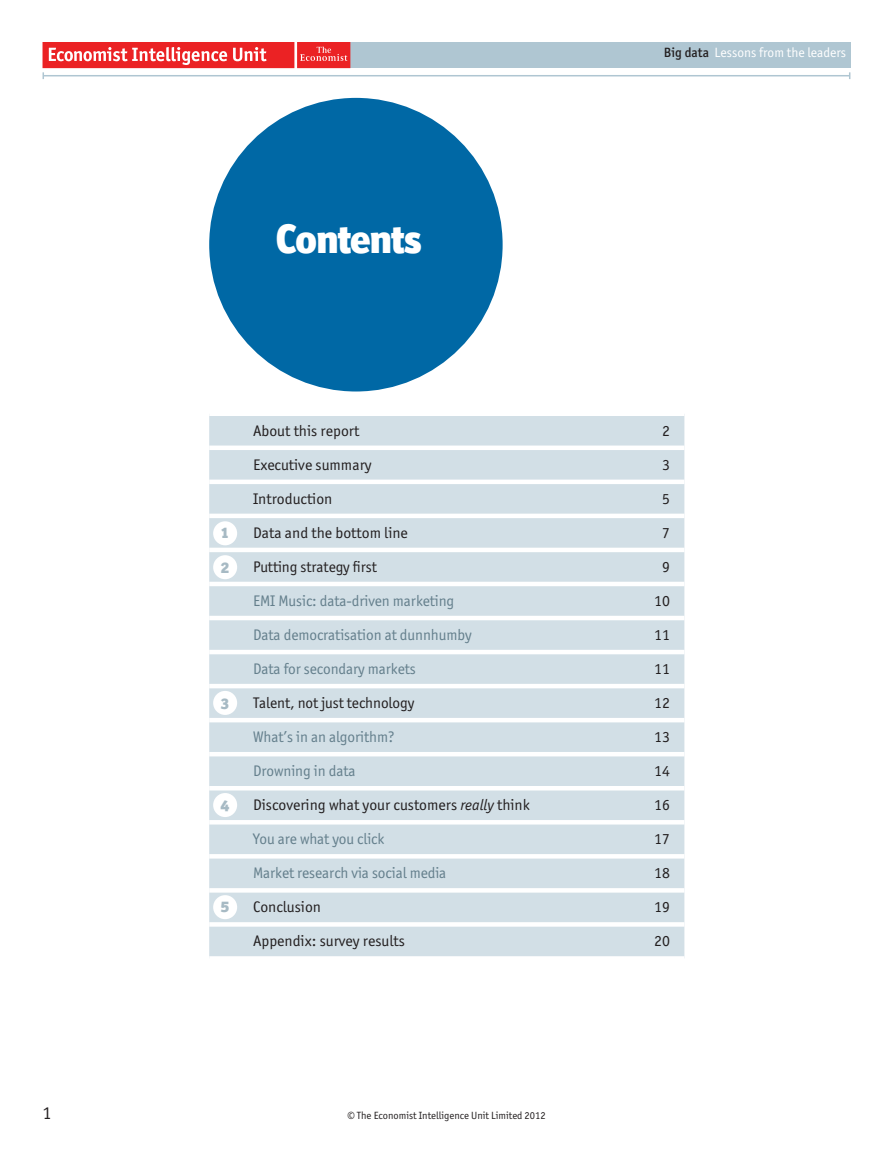
<style>
.page{position:relative;width:893px;height:1149px;background:#fff}
.page>*{position:absolute;margin:0;border:0;box-sizing:border-box;transform-origin:0 0}
.t1{font:900 40.5px "Officina Display";letter-spacing:-.01em;color:#fff}
.t2{font:18px "Officina San ITC";color:#231f20}
.t3{font:15.3px "Officina San ITC";color:#231f20}
.t4{font:15.3px "Officina San ITC";letter-spacing:-.005em;color:#647f8c}
.t5{font:900 15.3px "Officina Display";color:#a7bac4}
.t6{font:13.5px "Officina San ITC";color:#fff}
.t7{font:10.5px "Officina San ITC";color:#231f20}
.s1{font-weight:500;color:#231f20}
.s2{font-style:italic}
</style>
<div class="page">
<div style="left:350px;top:43px;width:500px;height:25px;background:#afc6d2"></div>
<hr style="left:43px;top:75px;width:807px;height:1px;background:#afc6d2">
<div style="left:297px;top:43px;width:53px;height:25px;background:#eb2224"></div>
<svg style="left:300px;top:47px;width:47px;height:14px"></svg>
<div style="left:43px;top:43px;width:251px;height:25px;background:#eb2224"></div>
<svg style="left:49px;top:47px;width:178px;height:18px"></svg>
<svg style="left:233px;top:47px;width:33px;height:14px"></svg>
<div style="left:209px;top:416px;width:475px;height:539px;background:#d2dfe6"></div>
<div style="left:209px;top:445px;width:475px;height:5px;background:#fff"></div>
<div style="left:209px;top:479px;width:475px;height:5px;background:#fff"></div>
<div style="left:209px;top:513px;width:475px;height:5px;background:#fff"></div>
<div style="left:209px;top:547px;width:475px;height:5px;background:#fff"></div>
<div style="left:209px;top:581px;width:475px;height:5px;background:#fff"></div>
<div style="left:209px;top:615px;width:475px;height:5px;background:#fff"></div>
<div style="left:209px;top:649px;width:475px;height:5px;background:#fff"></div>
<div style="left:209px;top:683px;width:475px;height:5px;background:#fff"></div>
<div style="left:209px;top:717px;width:475px;height:5px;background:#fff"></div>
<div style="left:209px;top:751px;width:475px;height:5px;background:#fff"></div>
<div style="left:209px;top:785px;width:475px;height:5px;background:#fff"></div>
<div style="left:209px;top:819px;width:475px;height:5px;background:#fff"></div>
<div style="left:209px;top:853px;width:475px;height:5px;background:#fff"></div>
<div style="left:209px;top:887px;width:475px;height:5px;background:#fff"></div>
<div style="left:209px;top:921px;width:475px;height:5px;background:#fff"></div>
<div style="left:209px;top:98px;width:294px;height:293px;background:#0068a5;border-radius:50%"></div>
<div style="left:213px;top:792px;width:24px;height:24px;background:#fff;border-radius:50%"></div>
<div style="left:213px;top:555px;width:24px;height:24px;background:#fff;border-radius:50%"></div>
<div style="left:213px;top:894px;width:24px;height:24px;background:#fff;border-radius:50%"></div>
<div style="left:213px;top:690px;width:24px;height:24px;background:#fff;border-radius:50%"></div>
<div style="left:213px;top:521px;width:24px;height:24px;background:#fff;border-radius:50%"></div>
<p class="t2" style="left:43px;top:1103px;width:10px">1</p>
<h1 class="t1" style="left:276px;top:219px;width:147px">Contents</h1>
<p class="t6" style="left:664px;top:46px;width:184px"><span class="s1">Big data</span> Lessons from the leaders</p>
<p class="t5" style="left:222px;top:525px;width:8px">1</p>
<p class="t5" style="left:221px;top:560px;width:10px">2</p>
<p class="t5" style="left:221px;top:696px;width:10px">3</p>
<p class="t5" style="left:220px;top:798px;width:10px">4</p>
<p class="t5" style="left:221px;top:899px;width:10px">5</p>
<p class="t3" style="left:253px;top:423px;width:108px">About this report</p>
<p class="t3" style="left:662px;top:423px;width:9px">2</p>
<p class="t3" style="left:253px;top:457px;width:120px">Executive summary</p>
<p class="t3" style="left:662px;top:457px;width:9px">3</p>
<p class="t3" style="left:253px;top:491px;width:81px">Introduction</p>
<p class="t3" style="left:662px;top:491px;width:9px">5</p>
<p class="t3" style="left:253px;top:525px;width:156px">Data and the bottom line</p>
<p class="t3" style="left:662px;top:525px;width:9px">7</p>
<p class="t3" style="left:253px;top:559px;width:125px">Putting strategy first</p>
<p class="t3" style="left:662px;top:559px;width:9px">9</p>
<p class="t4" style="left:253px;top:593px;width:203px">EMI Music: data-driven marketing</p>
<p class="t3" style="left:654px;top:593px;width:17px">10</p>
<p class="t4" style="left:253px;top:627px;width:220px">Data democratisation at dunnhumby</p>
<p class="t3" style="left:654px;top:627px;width:17px">11</p>
<p class="t4" style="left:253px;top:661px;width:164px">Data for secondary markets</p>
<p class="t3" style="left:654px;top:661px;width:17px">11</p>
<p class="t3" style="left:253px;top:695px;width:163px">Talent, not just technology</p>
<p class="t3" style="left:654px;top:695px;width:17px">12</p>
<p class="t4" style="left:253px;top:729px;width:143px">What’s in an algorithm?</p>
<p class="t3" style="left:654px;top:729px;width:17px">13</p>
<p class="t4" style="left:253px;top:763px;width:104px">Drowning in data</p>
<p class="t3" style="left:654px;top:763px;width:17px">14</p>
<p class="t3" style="left:253px;top:797px;width:278px">Discovering what your customers <span class="s2">really</span> think</p>
<p class="t3" style="left:654px;top:797px;width:17px">16</p>
<p class="t4" style="left:253px;top:831px;width:133px">You are what you click</p>
<p class="t3" style="left:654px;top:831px;width:17px">17</p>
<p class="t4" style="left:253px;top:865px;width:195px">Market research via social media</p>
<p class="t3" style="left:654px;top:865px;width:17px">18</p>
<p class="t3" style="left:253px;top:899px;width:70px">Conclusion</p>
<p class="t3" style="left:654px;top:899px;width:17px">19</p>
<p class="t3" style="left:253px;top:933px;width:153px">Appendix: survey results</p>
<p class="t3" style="left:654px;top:933px;width:17px">20</p>
<p class="t7" style="left:347px;top:1109px;width:200px">© The Economist Intelligence Unit Limited 2012</p>
</div>
